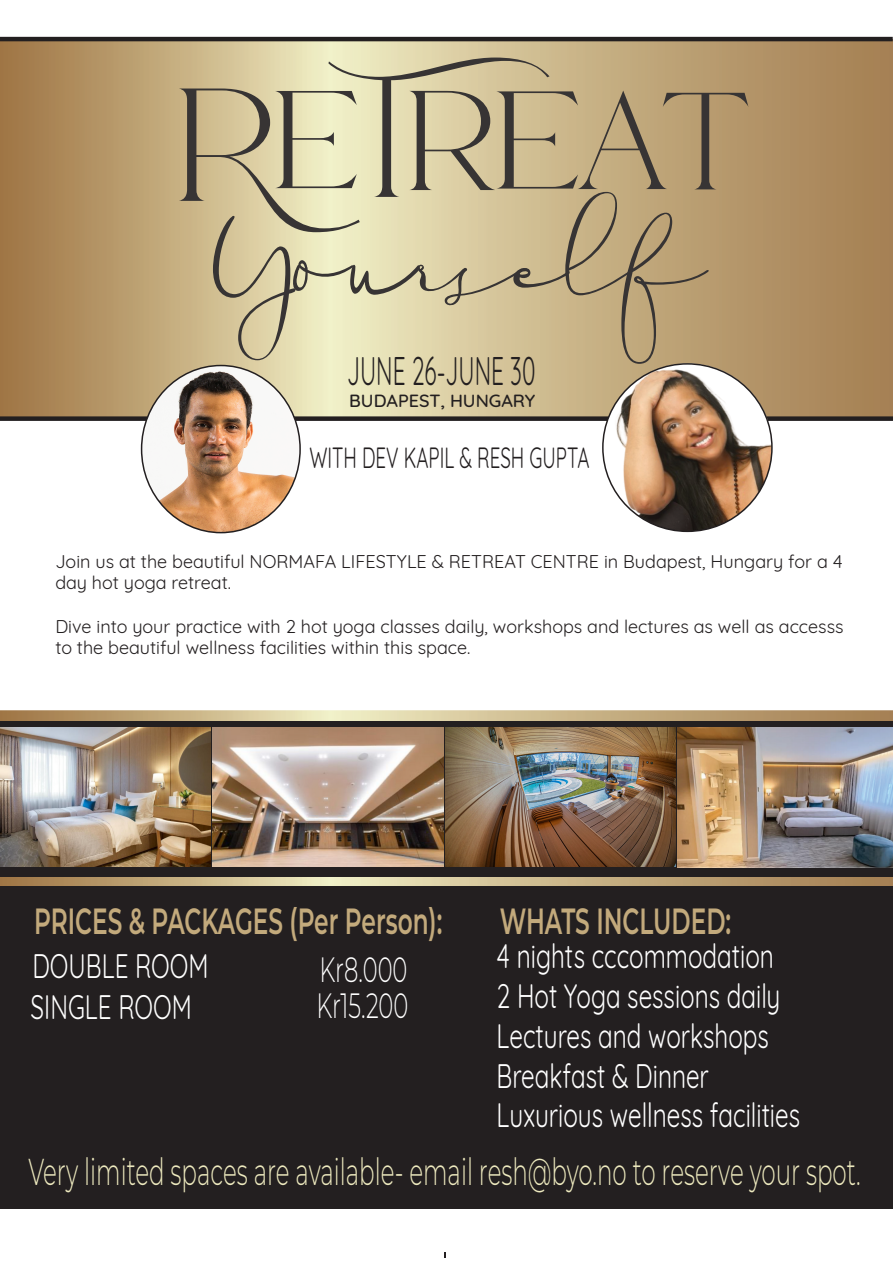
<style>
.page{position:relative;width:893px;height:1263px;background:#fff}
.page>*{position:absolute;margin:0;border:0;box-sizing:border-box;transform-origin:0 0}
.t1{font:39px "Quicksand";color:#231f20;scale:.58 1}
.t2{font:300 37.5px "Montserrat";color:#ede9be;scale:.61 1}
.t3{font:600 36.45px "Montserrat";color:#c3aa7c;scale:.64 1}
.t4{font:300 35.1px "Montserrat";color:#fff;scale:.64 1}
.t5{font:33.15px/39.8px "Quicksand";color:#fff;scale:.73 1}
.t6{font:28.5px "Quicksand";color:#231f20;scale:.66 1}
.t7{font:18px/21.6px "Quicksand";color:#231f20}
.t8{font:500 18px "Quicksand";color:#231f20}
</style>
<div class="page">
<img style="left:0;top:711px;width:893px;height:176px">
<img style="left:0;top:41px;width:893px;height:375px">
<svg style="left:179px;top:58px;width:569px;height:306px;background:#c4b58e"></svg>
<hr style="left:0;top:37px;width:893px;height:4px;background:#231f20">
<div style="left:0;top:416px;width:893px;height:5px;background:#231f20"></div>
<img style="left:142px;top:366px;width:158px;height:167px">
<img style="left:603px;top:364px;width:169px;height:167px">
<div style="left:0;top:721px;width:893px;height:155px;background:#231f20"></div>
<img style="left:0;top:727px;width:210px;height:140px">
<img style="left:213px;top:727px;width:230px;height:140px">
<img style="left:445px;top:727px;width:231px;height:140px">
<img style="left:678px;top:727px;width:215px;height:140px">
<div style="left:0;top:887px;width:893px;height:322px;background:#231f20"></div>
<svg style="left:444px;top:1252px;width:2px;height:6px"></svg>
<h1 class="t1" style="left:347px;top:340px;width:326px">JUNE 26-JUNE 30</h1>
<p class="t8" style="left:349px;top:386px;width:188px">BUDAPEST, HUNGARY</p>
<h3 class="t6" style="left:309px;top:436px;width:426px">WITH DEV KAPIL &amp; RESH GUPTA</h3>
<p class="t7" style="left:55px;top:549px;width:789px">Join us at the beautiful NORMAFA LIFESTYLE &amp; RETREAT CENTRE in Budapest, Hungary for a 4 day hot yoga retreat.</p>
<p class="t7" style="left:55px;top:613px;width:790px">Dive into your practice with 2 hot yoga classes daily, workshops and lectures as well as accesss to the beautiful wellness facilities within this space.</p>
<h3 class="t3" style="left:34px;top:895px;width:639px">PRICES &amp; PACKAGES (Per Person):</h3>
<h3 class="t5" style="left:32px;top:943px;width:243px">DOUBLE ROOM</h3>
<h3 class="t4" style="left:319px;top:945px;width:139px">Kr8.000</h3>
<h3 class="t5" style="left:31px;top:984px;width:222px">SINGLE ROOM</h3>
<h3 class="t4" style="left:316px;top:982px;width:145px">Kr15.200</h3>
<h3 class="t3" style="left:500px;top:895px;width:363px">WHATS INCLUDED:</h3>
<h3 class="t5" style="left:497px;top:933px;width:417px">4 nights cccommodation<br>2 Hot Yoga sessions daily<br>Lectures and workshops<br>Breakfast &amp; Dinner<br>Luxurious wellness facilities</h3>
<h2 class="t2" style="left:29px;top:1146px;width:1366px">Very limited spaces are available- email resh@byo.no to reserve your spot.</h2>
</div>
